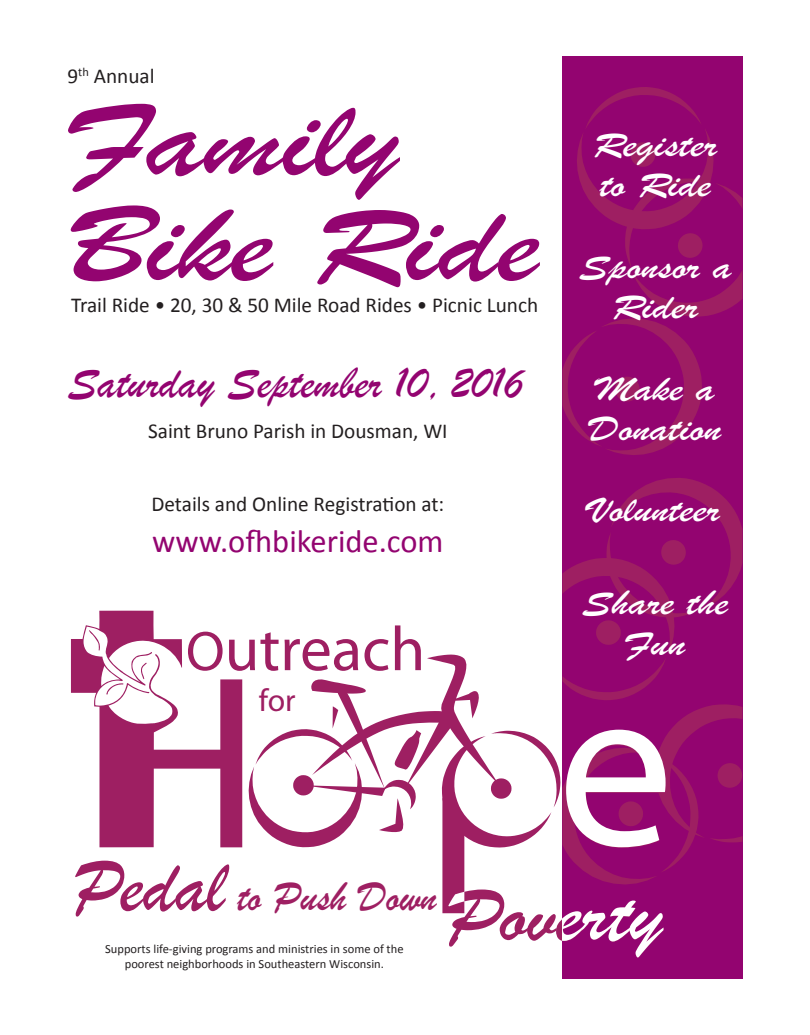
<style>
.page{position:relative;width:810px;height:1035px;background:#fff}
.page>*{position:absolute;margin:0;border:0;box-sizing:border-box;transform-origin:0 0}
.t1{font:113.75px "Brush Script";color:#930470;scale:1.25 1}
.t2{font:63.25px "Myriad Pro";color:#9e1f62}
.t3{font:46.25px "Brush Script";color:#930470}
.t4{font:43.38px "Brush Script";color:#9e1f62}
.t5{font:36.5px/40.6px "Brush Script";color:#fff;scale:1.25 1}
.t6{font:32.5px "Calibri";color:#930470}
.t7{font:32px "Myriad Pro";color:#9e1f62}
.t8{font:21.25px "Calibri";color:#231f20}
.t9{font:12.5px "Calibri";color:#231f20}
.s1{font-size:56.38px}
.s2{font-size:78.12px}
</style>
<div class="page">
<div style="left:562px;top:56px;width:180px;height:923px;background:#930470"></div>
<svg style="left:562px;top:87px;width:180px;height:368px"></svg>
<svg style="left:71px;top:611px;width:171px;height:236px"></svg>
<svg style="left:249px;top:478px;width:493px;height:480px"></svg>
<p class="t8" style="left:68px;top:63px;width:89px">9<sup>th</sup> Annual</p>
<p class="t1" style="left:68px;top:65px;width:266px">Family</p>
<p class="t1" style="left:68px;top:169px;width:378px">Bike Ride</p>
<p class="t8" style="left:71px;top:292px;width:469px">Trail Ride • 20, 30 &amp; 50 Mile Road Rides • Picnic Lunch</p>
<p class="t3" style="left:68px;top:352px;width:457px">Saturday September 10, 2016</p>
<p class="t8" style="left:148px;top:418px;width:301px">Saint Bruno Parish in Dousman, WI</p>
<p class="t8" style="left:151px;top:491px;width:294px">Details and Online Registration at:</p>
<p class="t6" style="left:152px;top:521px;width:293px">www.ofhbikeride.com</p>
<p class="t2" style="left:184px;top:609px;width:242px"><span class="s1">O</span>utreach</p>
<p class="t7" style="left:257px;top:679px;width:38px">for</p>
<p class="t5" style="left:593px;top:124px;width:101px">Register to Ride</p>
<p class="t5" style="left:579px;top:246px;width:123px;text-align:center">Sponsor a<br>Rider</p>
<p class="t5" style="left:589px;top:368px;width:107px">Make a<br>Donation</p>
<p class="t5" style="left:590px;top:490px;width:105px">Volunteer</p>
<p class="t5" style="left:582px;top:583px;width:118px;text-align:center">Share the<br>Fun</p>
<p class="t4" style="left:71px;top:868px;width:366px"><span class="s2">Pedal</span> to Push Down</p>
<p class="t9" style="left:105px;top:940px;width:300px">Supports life-giving programs and ministries in some of the</p>
<p class="t9" style="left:125px;top:955px;width:261px">poorest neighborhoods in Southeastern Wisconsin.</p>
</div>
